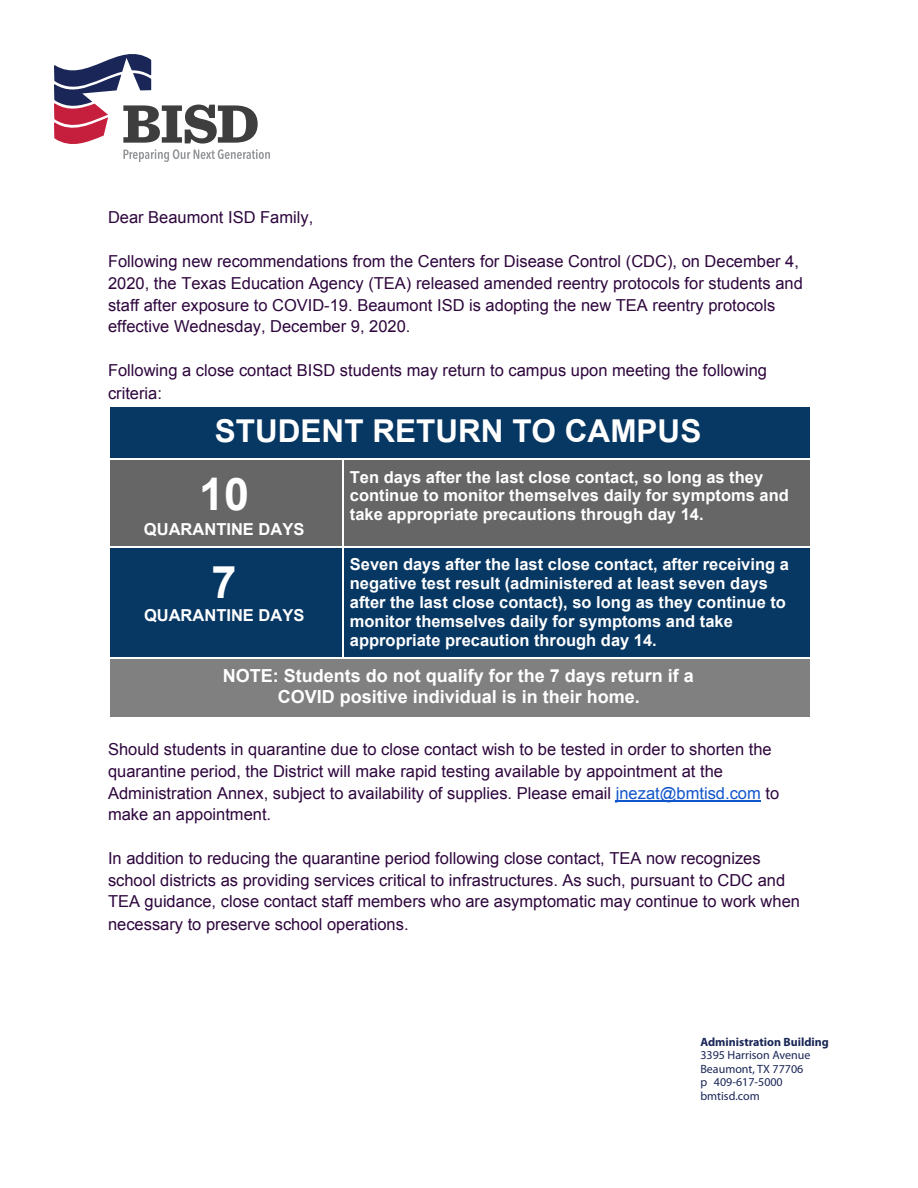
<style>
.page{position:relative;width:918px;height:1188px;background:#fff}
.page>*{position:absolute;margin:0;border:0;box-sizing:border-box;transform-origin:0 0}
.t1{font:700 45px "Arial";color:#fff}
.t2{font:700 31.5px "Arial";color:#fff}
.t3{font:700 18px/21.3px "Arial";color:#fff;text-align:center}
.t4{font:16.5px/21.8px "Arial";color:#2e063d}
.t5{font:700 16.5px/19.2px "Arial";color:#fff}
.t6{font:12px/13.5px "Myriad Pro";color:#1a2657}
.t7{font:700 12px "Myriad Pro";color:#1a2657}
.s1{color:#15c}
</style>
<div class="page">
<svg style="left:54px;top:54px;width:216px;height:108px"></svg>
<hr style="left:615px;top:800px;width:145px;height:1px;background:#15c">
<div style="left:108px;top:405px;width:702px;height:53px;background:#073763"></div>
<div style="left:108px;top:458px;width:234px;height:88px;background:#666"></div>
<div style="left:342px;top:458px;width:468px;height:88px;background:#666"></div>
<div style="left:108px;top:546px;width:234px;height:111px;background:#073763"></div>
<div style="left:342px;top:546px;width:468px;height:111px;background:#073763"></div>
<div style="left:108px;top:657px;width:702px;height:60px;background:#808080"></div>
<hr style="left:108px;top:657px;width:1px;height:61px;background:#fff">
<hr style="left:342px;top:657px;width:469px;height:1px;background:#fff">
<hr style="left:108px;top:657px;width:235px;height:1px;background:#fff">
<hr style="left:108px;top:546px;width:1px;height:112px;background:#fff">
<hr style="left:342px;top:546px;width:1px;height:112px;background:#fff">
<hr style="left:342px;top:546px;width:469px;height:1px;background:#fff">
<hr style="left:108px;top:546px;width:235px;height:1px;background:#fff">
<hr style="left:108px;top:458px;width:1px;height:89px;background:#fff">
<hr style="left:342px;top:458px;width:1px;height:89px;background:#fff">
<hr style="left:108px;top:405px;width:703px;height:1px;background:#fff">
<hr style="left:108px;top:458px;width:703px;height:1px;background:#fff">
<hr style="left:108px;top:405px;width:1px;height:54px;background:#fff">
<p class="t4" style="left:108px;top:206px;width:207px">Dear Beaumont ISD Family,</p>
<p class="t4" style="left:108px;top:250px;width:696px">Following new recommendations from the Centers for Disease Control (CDC), on December 4, 2020, the Texas Education Agency (TEA) released amended reentry protocols for students and staff after exposure to COVID-19. Beaumont ISD is adopting the new TEA reentry protocols effective Wednesday, December 9, 2020.</p>
<p class="t4" style="left:108px;top:359px;width:661px;line-height:22.5px">Following a close contact BISD students may return to campus upon meeting the following criteria:</p>
<p class="t2" style="left:215px;top:409px;width:488px">STUDENT RETURN TO CAMPUS</p>
<p class="t1" style="left:199px;top:463px;width:52px">10</p>
<p class="t5" style="left:144px;top:520px;width:162px">QUARANTINE DAYS</p>
<p class="t5" style="left:350px;top:468px;width:440px;line-height:18.6px">Ten days after the last close contact, so long as they continue to monitor themselves daily for symptoms and take appropriate precautions through day 14.</p>
<p class="t5" style="left:350px;top:554px;width:441px">Seven days after the last close contact, after receiving a negative test result (administered at least seven days after the last close contact), so long as they continue to monitor themselves daily for symptoms and take appropriate precaution through day 14.</p>
<p class="t3" style="left:223px;top:665px;width:473px">NOTE: Students do not qualify for the 7 days return if a<br>COVID positive individual is in their home.</p>
<p class="t1" style="left:212px;top:551px;width:27px">7</p>
<p class="t5" style="left:144px;top:606px;width:162px">QUARANTINE DAYS</p>
<p class="t4" style="left:108px;top:738px;width:673px">Should students in quarantine due to close contact wish to be tested in order to shorten the quarantine period, the District will make rapid testing available by appointment at the Administration Annex, subject to availability of supplies. Please email <span class="s1">jnezat@bmtisd.com</span> to make an appointment.</p>
<p class="t4" style="left:108px;top:848px;width:694px">In addition to reducing the quarantine period following close contact, TEA now recognizes school districts as providing services critical to infrastructures. As such, pursuant to CDC and TEA guidance, close contact staff members who are asymptomatic may continue to work when necessary to preserve school operations.</p>
<p class="t7" style="left:700px;top:1034px;width:130px">Administration Building</p>
<p class="t6" style="left:700px;top:1049px;width:112px">3395 Harrison Avenue<br>Beaumont, TX 77706 p 409-617-5000 bmtisd.com</p>
</div>
